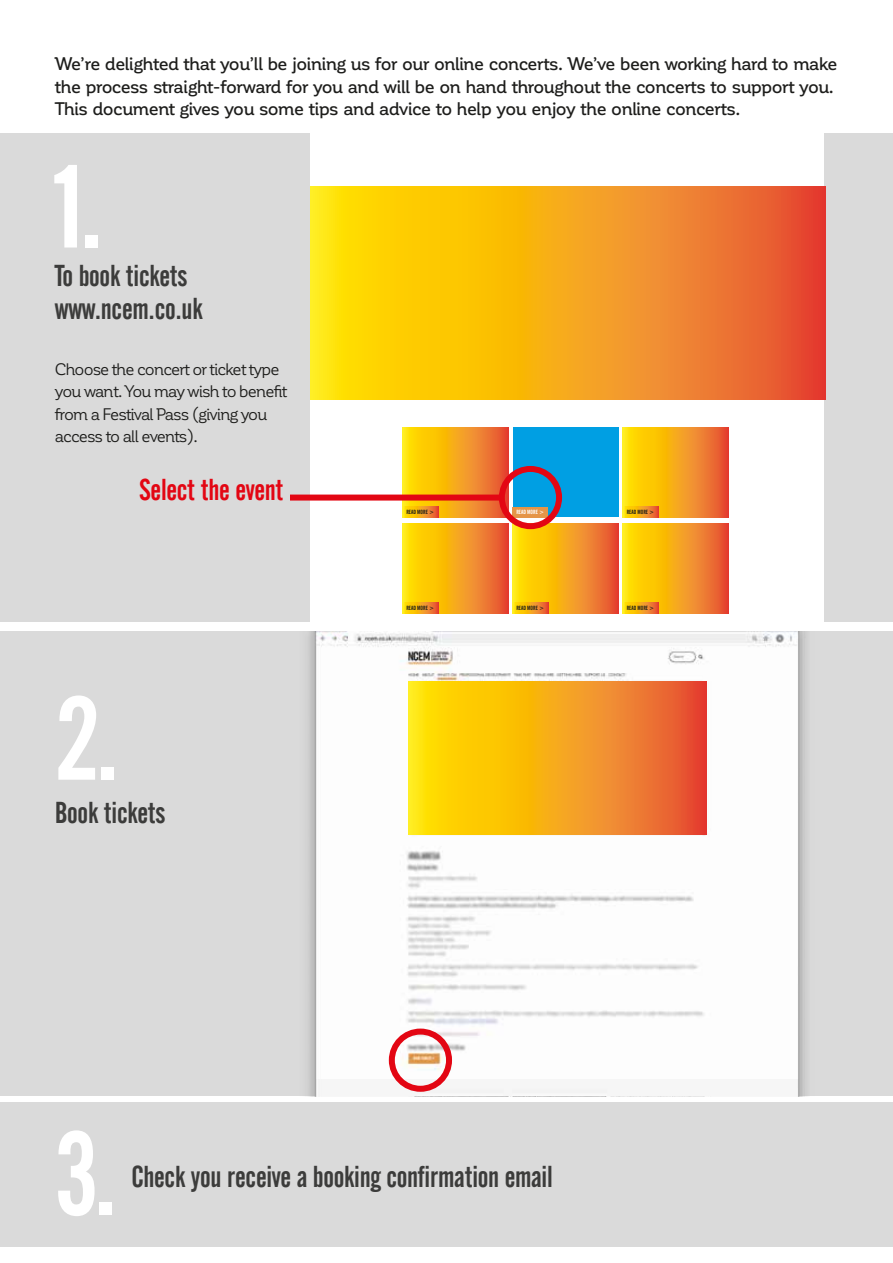
<style>
.page{position:relative;width:893px;height:1263px;background:#fff}
.page>*{position:absolute;margin:0;border:0;box-sizing:border-box;transform-origin:0 0}
.t1{font:117px "Alternate Gothic No 2 BT";color:#fff}
.t2{font:30px/33px "Alternate Gothic No 2 BT";letter-spacing:-.01em;color:#3c3c3b}
.t3{font:30px "Alternate Gothic No 2 BT";letter-spacing:-.01em;color:#e30613}
.t4{font:500 18px/22.5px "Corporative";letter-spacing:-.03em;color:#1d1d1b}
.t5{font:16.5px/22.5px "Corporative";letter-spacing:-.055em;color:#1d1d1b}
.t6{font:6px "Alternate Gothic No 2 BT";color:#1d1d1b}
.t7{font:6px "Alternate Gothic No 2 BT";color:#fff}
</style>
<div class="page">
<div style="left:0;top:631px;width:893px;height:465px;background:#dadada"></div>
<img style="left:308px;top:631px;width:498px;height:465px">
<div style="left:389px;top:1028px;width:63px;height:64px;border:6px solid #e30613;border-radius:50%"></div>
<div style="left:0;top:1102px;width:893px;height:145px;background:#dadada"></div>
<div style="left:0;top:133px;width:893px;height:488px;background:#dadada"></div>
<div style="left:311px;top:133px;width:513px;height:488px;background:#fff"></div>
<svg style="left:311px;top:186px;width:514px;height:214px;background:#f5a11a"></svg>
<div style="left:513px;top:428px;width:106px;height:89px;background:#009fe3"></div>
<div style="left:513px;top:507px;width:35px;height:10px;background:#e59548"></div>
<svg style="left:403px;top:428px;width:106px;height:89px;background:#f4a01b"></svg>
<svg style="left:403px;top:507px;width:35px;height:10px"></svg>
<svg style="left:623px;top:428px;width:106px;height:89px;background:#f4a11b"></svg>
<svg style="left:623px;top:507px;width:35px;height:10px"></svg>
<svg style="left:513px;top:523px;width:106px;height:90px;background:#f49f1c"></svg>
<svg style="left:513px;top:602px;width:35px;height:11px"></svg>
<svg style="left:403px;top:523px;width:106px;height:90px;background:#f4a01b"></svg>
<svg style="left:403px;top:602px;width:35px;height:11px"></svg>
<svg style="left:623px;top:523px;width:106px;height:90px;background:#f4a11b"></svg>
<svg style="left:623px;top:602px;width:35px;height:11px"></svg>
<div style="left:499px;top:466px;width:63px;height:63px;border:6px solid #e30613;border-radius:50%"></div>
<div style="left:290px;top:495px;width:212px;height:6px;background:#e30613"></div>
<svg style="left:408px;top:682px;width:298px;height:153px;background:#f5a21a"></svg>
<p class="t4" style="left:55px;top:53px;width:784px">We’re delighted that you’ll be joining us for our online concerts. We’ve been working hard to make the process straight-forward for you and will be on hand throughout the concerts to support you.<br>This document gives you some tips and advice to help you enjoy the online concerts.</p>
<h1 class="t1" style="left:55px;top:142px;width:51px">1.</h1>
<h2 class="t2" style="left:55px;top:260px;width:149px">To book tickets www.ncem.co.uk</h2>
<p class="t5" style="left:55px;top:358px;width:234px">Choose the concert or ticket type you want. You may wish to benefit from a Festival Pass (giving you access to all events).</p>
<h2 class="t3" style="left:139px;top:473px;width:146px">Select the event</h2>
<h1 class="t1" style="left:55px;top:674px;width:67px">2.</h1>
<h2 class="t2" style="left:55px;top:796px;width:112px">Book tickets</h2>
<p class="t6" style="left:406px;top:509px;width:29px">READ MORE &gt;</p>
<p class="t7" style="left:516px;top:509px;width:29px">READ MORE &gt;</p>
<p class="t6" style="left:627px;top:509px;width:29px">READ MORE &gt;</p>
<p class="t6" style="left:406px;top:604px;width:29px">READ MORE &gt;</p>
<p class="t6" style="left:516px;top:604px;width:29px">READ MORE &gt;</p>
<p class="t6" style="left:627px;top:604px;width:29px">READ MORE &gt;</p>
<h1 class="t1" style="left:55px;top:1109px;width:64px">3.</h1>
<h2 class="t2" style="left:131px;top:1160px;width:423px">Check you receive a booking confirmation email</h2>
</div>
